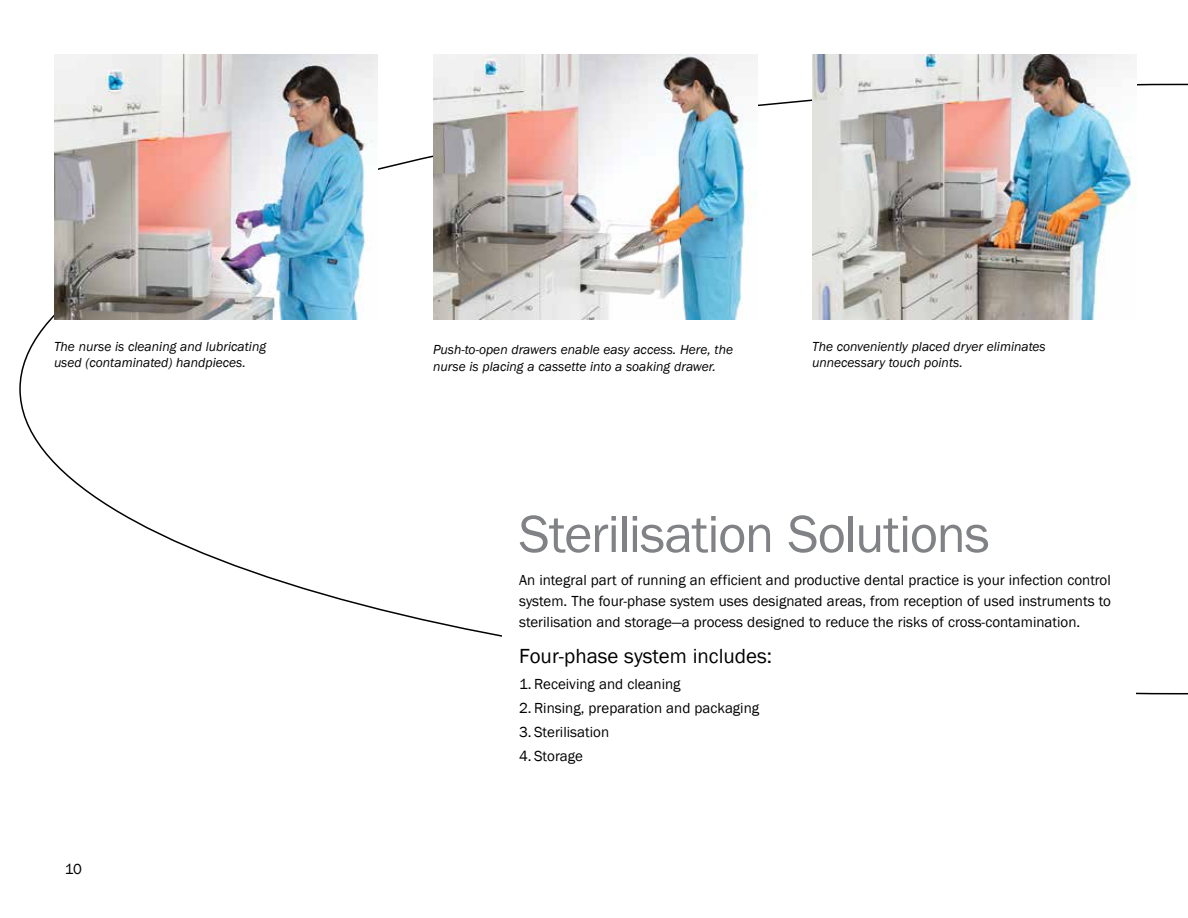
<style>
.page{position:relative;width:1188px;height:918px;background:#fff}
.page>*{position:absolute;margin:0;border:0;box-sizing:border-box;transform-origin:0 0}
.t1{font:54px "Franklin Gothic";letter-spacing:-.025em;color:#808285}
.t2{font:21px "Franklin Gothic";color:#000}
.t3{font:15px/21px "Franklin Gothic";color:#000;text-align:justify}
.t4{font:italic 13.5px/16.5px "Franklin Gothic";color:#000}
</style>
<div class="page">
<img style="left:54px;top:54px;width:324px;height:266px">
<img style="left:433px;top:54px;width:324px;height:266px">
<img style="left:812px;top:54px;width:323px;height:266px">
<p class="t4" style="left:54px;top:338px;width:214px">The nurse is cleaning and lubricating used (contaminated) handpieces.</p>
<p class="t4" style="left:433px;top:342px;width:302px">Push-to-open drawers enable easy access. Here, the nurse is placing a cassette into a soaking drawer.</p>
<p class="t4" style="left:812px;top:338px;width:235px">The conveniently placed dryer eliminates unnecessary touch points.</p>
<p class="t3" style="left:65px;top:859px;width:19px">10</p>
<h1 class="t1" style="left:519px;top:500px;width:472px">Sterilisation Solutions</h1>
<p class="t3" style="left:519px;top:570px;width:593px">An integral part of running an efficient and productive dental practice is your infection control system. The four-phase system uses designated areas, from reception of used instruments to sterilisation and storage—a process designed to reduce the risks of cross-contamination.</p>
<h2 class="t2" style="left:519px;top:643px;width:255px">Four-phase system includes:</h2>
<p class="t3" style="left:519px;top:673px;width:163px">1. Receiving and cleaning</p>
<p class="t3" style="left:519px;top:697px;width:242px">2. Rinsing, preparation and packaging</p>
<p class="t3" style="left:519px;top:721px;width:92px">3. Sterilisation</p>
<p class="t3" style="left:519px;top:745px;width:66px">4. Storage</p>
</div>
